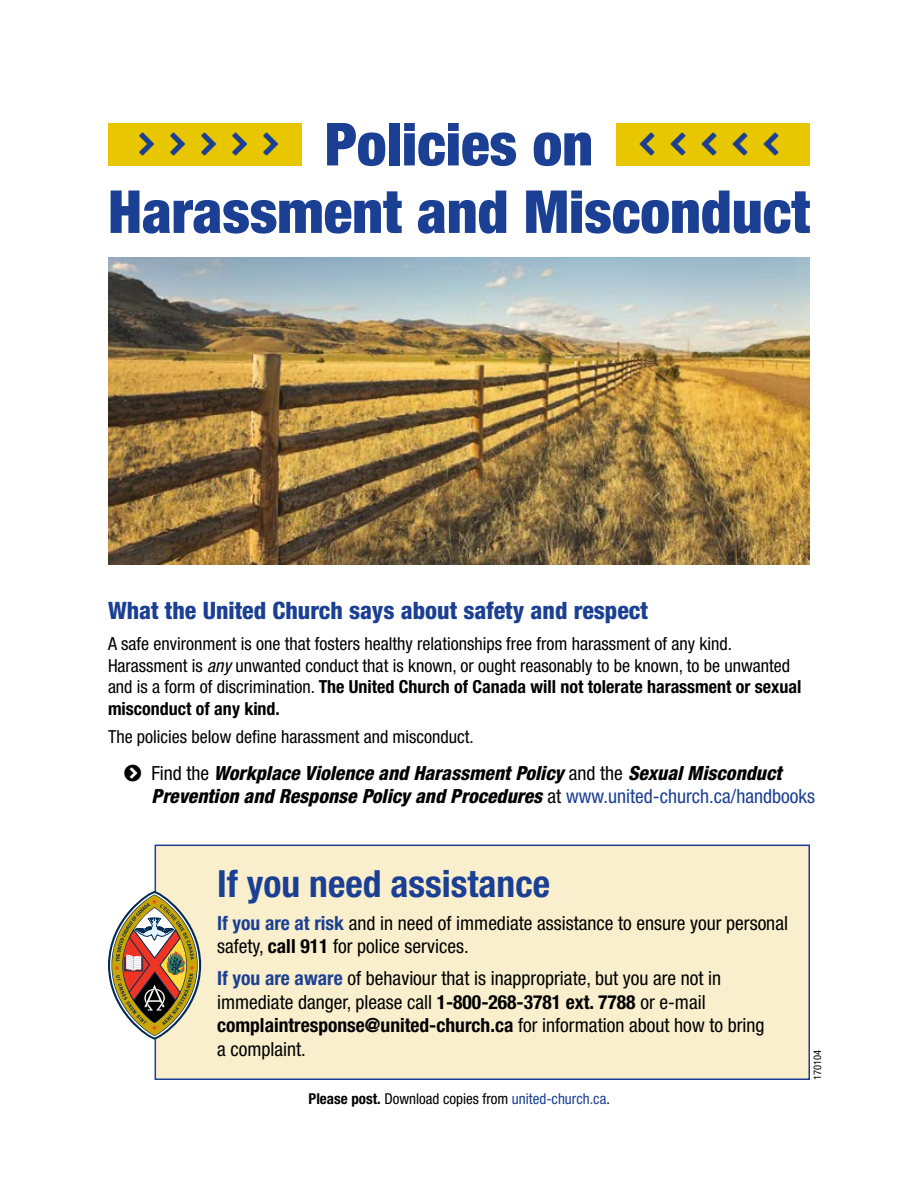
<style>
.page{position:relative;width:918px;height:1188px;background:#fff}
.page>*{position:absolute;margin:0;border:0;box-sizing:border-box;transform-origin:0 0}
.Heading_1{font:900 condensed 59.4px/67.5px "Helvetica Neue";color:#1a3f93;text-align:center}
.Heading_2{font:700 condensed 37.5px "Helvetica Neue";color:#1a3f93}
.Heading_2-2{font:800 condensed 24px "Helvetica Neue";color:#1a3f93}
.body{font:condensed 19.5px/23.4px "Helvetica Neue";color:#000}
.t1{font:italic 800 condensed 19.5px/23.4px "Helvetica Neue";color:#000}
.t2{font:condensed 18px/21.6px "Helvetica Neue";color:#000}
.body-2{font:condensed 15px "Helvetica Neue";color:#000}
.body-3{font:condensed 10.5px "Helvetica Neue";color:#000}
.s1{font-style:italic}
.s2{font-weight:700}
.s3{font-weight:400;font-style:normal}
.s4{font-weight:400;font-style:normal;color:#1a3f93}
.s5{font-weight:700;color:#1a3f93}
.s6{color:#1a3f93}
</style>
<div class="page">
<div style="left:155px;top:845px;width:655px;height:235px;background:#f9efcd;border:2px solid #1a3f93"></div>
<svg style="left:108px;top:891px;width:93px;height:148px"></svg>
<div style="left:108px;top:123px;width:193px;height:43px;background:#e8c700"></div>
<div style="left:617px;top:123px;width:193px;height:43px;background:#e8c700"></div>
<img style="left:108px;top:258px;width:702px;height:307px">
<p class="Heading_1" style="left:108px;top:107px;width:703px">Policies on<br>Harassment and Misconduct</p>
<p class="Heading_2-2" style="left:108px;top:596px;width:542px">What the United Church says about safety and respect</p>
<p class="t2" style="left:108px;top:633px;width:626px">A safe environment is one that fosters healthy relationships free from harassment of any kind.</p>
<p class="t2" style="left:108px;top:654px;width:695px">Harassment is <span class="s1">any</span> unwanted conduct that is known, or ought reasonably to be known, to be unwanted and is a form of discrimination. <span class="s2">The United Church of Canada will not tolerate harassment or sexual misconduct of any kind.</span></p>
<p class="t2" style="left:108px;top:726px;width:367px">The policies below define harassment and misconduct.</p>
<p class="t1" style="left:152px;top:761px;width:665px"><span class="s3">Find the</span> Workplace Violence and Harassment Policy <span class="s3">and the</span> Sexual Misconduct<br>Prevention and Response Policy and Procedures <span class="s3">at</span> <span class="s4">www.united-church.ca/handbooks</span></p>
<p class="Heading_2" style="left:217px;top:861px;width:334px">If you need assistance</p>
<p class="body" style="left:217px;top:911px;width:572px"><span class="s5">If you are at risk</span> and in need of immediate assistance to ensure your personal safety, <span class="s2">call 911</span> for police services.</p>
<p class="body" style="left:217px;top:967px;width:549px"><span class="s5">If you are aware</span> of behaviour that is inappropriate, but you are not in immediate danger, please call <span class="s2">1-800-268-3781 ext. 7788</span> or e-mail <span class="s2">complaintresponse@united-church.ca</span> for information about how to bring a complaint.</p>
<p class="body-2" style="left:309px;top:1090px;width:303px"><span class="s2">Please post.</span> Download copies from <span class="s6">united-church.ca</span>.</p>
<p class="body-3" style="left:811px;top:1080px;width:32px;rotate:-90deg">170104</p>
</div>
